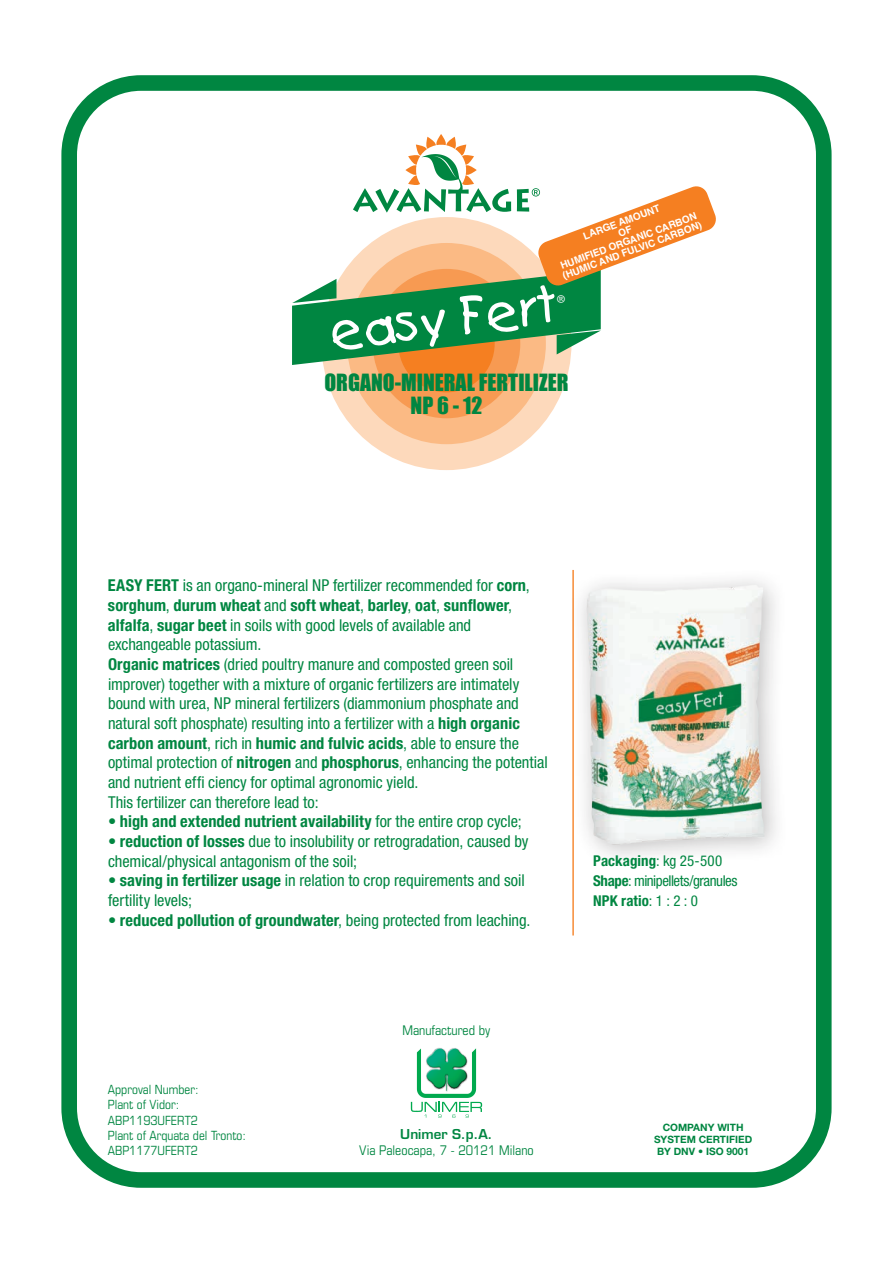
<style>
.page{position:relative;width:893px;height:1263px;background:#fff}
.page>*{position:absolute;margin:0;border:0;box-sizing:border-box;transform-origin:0 0}
.t1{font:48.3px "Kids";color:#fff}
.t2{font:21.75px/23px "Impact";color:#008641;text-align:center}
.t3{font:condensed 16.35px/19.6px "Helvetica Neue LT Std";color:#008641}
.t4{font:700 condensed 16.35px "Helvetica Neue LT Std";letter-spacing:.005em;color:#008641}
.t5{font:condensed 15px/20.1px "Helvetica Neue LT Std";letter-spacing:-.03em;color:#008641}
.t6{font:condensed 13.35px "Eurostile LT Std";color:#008641}
.t7{font:600 13.35px "Eurostile LT Std";color:#008641}
.t8{font:condensed 12.6px/15.1px "Eurostile LT Std";color:#008641}
.t9{font:700 10.2px/12.3px "Helvetica Neue LT Std";color:#008641;text-align:center}
.t10{font:700 10.05px/10.1px "Helvetica LT Std";color:#fff;text-align:center}
.s1{font-weight:700}
.s2{font-weight:400}
</style>
<div class="page">
<div style="left:61px;top:75px;width:771px;height:1113px;border:16px solid #008641;border-radius:72px"></div>
<div style="left:321px;top:217px;width:250px;height:253px;background:#fdd9bb;border-radius:50%"></div>
<div style="left:347px;top:243px;width:199px;height:201px;background:#fbba84;border-radius:50%"></div>
<div style="left:373px;top:269px;width:147px;height:149px;background:#f79a52;border-radius:50%"></div>
<div style="left:398px;top:295px;width:97px;height:97px;background:#f57f21;border-radius:50%"></div>
<hr style="left:572px;top:570px;width:2px;height:365px;background:#f57f21">
<div style="left:568px;top:567px;width:221px;height:302px;background:#231f20;opacity:.3"></div>
<img style="left:587px;top:570px;width:180px;height:299px">
<svg style="left:411px;top:1048px;width:71px;height:70px"></svg>
<svg style="left:292px;top:134px;width:424px;height:231px"></svg>
<p class="t10" style="left:551px;top:242px;width:149px;rotate:-20deg">LARGE AMOUNT<br>OF<br>HUMIFIED ORGANIC CARBON (HUMIC AND FULVIC CARBON)</p>
<h1 class="t1" style="left:328px;top:301px;width:230px;rotate:-6deg">easy Fert</h1>
<h2 class="t2" style="left:324px;top:370px;width:246px">ORGANO-MINERAL FERTILIZER<br>NP 6 - 12</h2>
<p class="t3" style="left:108px;top:576px;width:441px"><span class="s1">EASY FERT</span> is an organo-mineral NP fertilizer recommended for <span class="s1">corn</span>, <span class="s1">sorghum</span>, <span class="s1">durum wheat</span> and <span class="s1">soft wheat</span>, <span class="s1">barley</span>, <span class="s1">oat</span>, <span class="s1">sunflower</span>, <span class="s1">alfalfa</span>, <span class="s1">sugar beet</span> in soils with good levels of available and exchangeable potassium.<br><span class="s1">Organic matrices</span> (dried poultry manure and composted green soil improver) together with a mixture of organic fertilizers are intimately bound with urea, NP mineral fertilizers (diammonium phosphate and natural soft phosphate) resulting into a fertilizer with a <span class="s1">high organic carbon amount</span>, rich in <span class="s1">humic and fulvic acids</span>, able to ensure the optimal protection of <span class="s1">nitrogen</span> and <span class="s1">phosphorus</span>, enhancing the potential and nutrient effi ciency for optimal agronomic yield.<br>This fertilizer can therefore lead to:</p>
<p class="t4" style="left:108px;top:812px;width:415px"><span class="s2">•</span> high and extended nutrient availability <span class="s2">for the entire crop cycle;</span></p>
<p class="t3" style="left:108px;top:831px;width:422px">• <span class="s1">reduction of losses</span> due to insolubility or retrogradation, caused by chemical/physical antagonism of the soil;</p>
<p class="t3" style="left:108px;top:871px;width:418px">• <span class="s1">saving in fertilizer usage</span> in relation to crop requirements and soil fertility levels;</p>
<p class="t3" style="left:108px;top:910px;width:424px">• <span class="s1">reduced pollution of groundwater</span>, being protected from leaching.</p>
<p class="t8" style="left:108px;top:1082px;width:140px">Approval Number:<br>Plant of Vidor:<br>ABP1193UFERT2<br>Plant of Arquata del Tronto:<br>ABP1177UFERT2</p>
<p class="t6" style="left:402px;top:1022px;width:89px">Manufactured by</p>
<p class="t7" style="left:400px;top:1126px;width:94px">Unimer S.p.A.</p>
<p class="t6" style="left:359px;top:1142px;width:176px">Via Paleocapa, 7 - 20121 Milano</p>
<p class="t5" style="left:593px;top:850px;width:146px"><span class="s1">Packaging</span>: kg 25-500<br><span class="s1">Shape</span>: minipellets/granules<br><span class="s1">NPK ratio</span>: 1 : 2 : 0</p>
<p class="t9" style="left:654px;top:1120px;width:100px">COMPANY WITH<br>SYSTEM CERTIFIED<br>BY DNV • ISO 9001</p>
</div>
